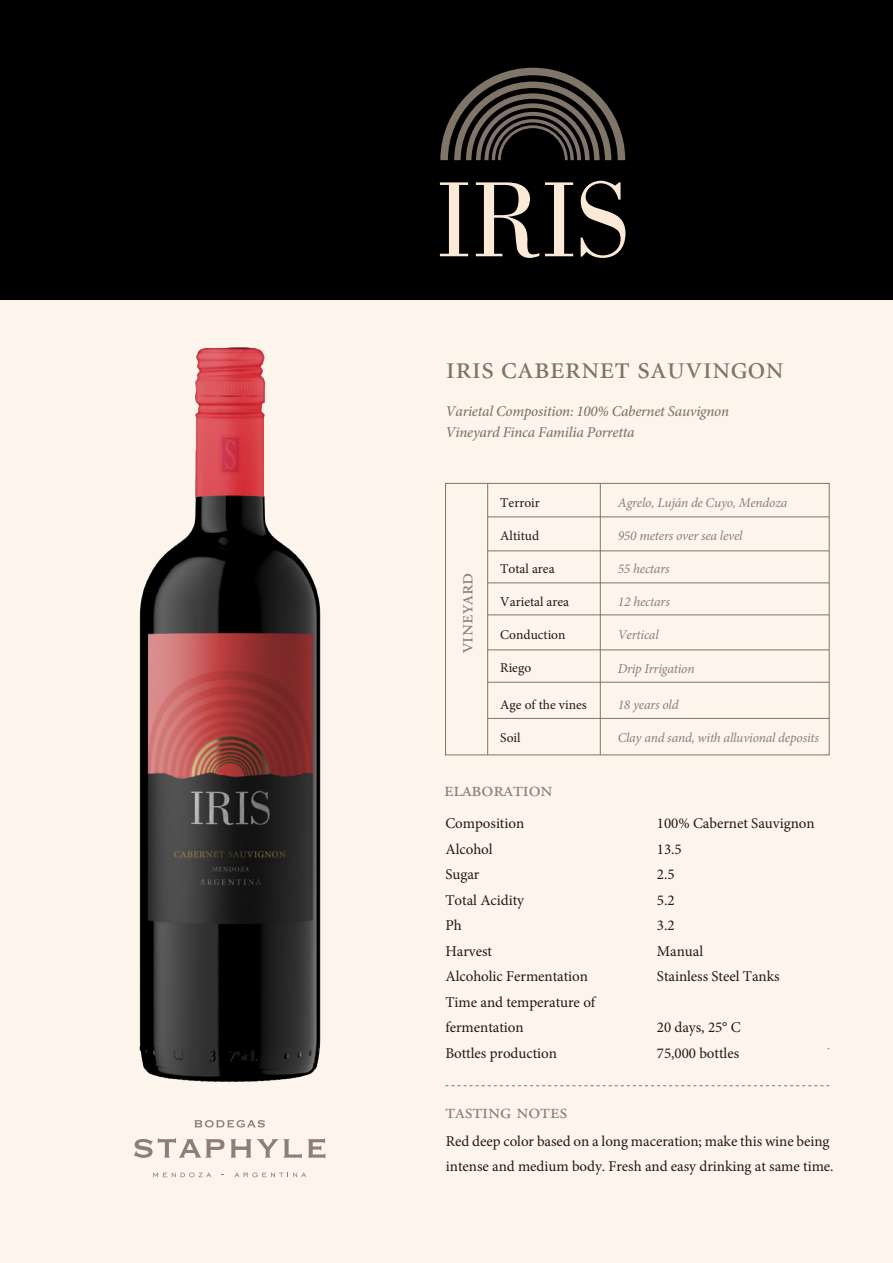
<style>
.page{position:relative;width:893px;height:1263px;background:#fdf4ec}
.page>*{position:absolute;margin:0;border:0;box-sizing:border-box;transform-origin:0 0}
.t1{font:32.25px "Minion Regular SC";letter-spacing:-.015em;color:#7e7468}
.t2{font:21px "Adobe Garamond Regular SC";letter-spacing:-.005em;color:#8d7e78}
.t3{font:15px/25.5px "Minion Pro";letter-spacing:-.005em;color:#211915}
.t4{font:italic 500 15px/21px "Minion Pro";letter-spacing:-.015em;color:#7e7468}
.t5{font:italic 13.5px "Minion Pro";letter-spacing:-.015em;color:#8d7e78}
.t6{font:13.5px "Minion Pro";color:#201813}
</style>
<div class="page">
<div style="left:0;top:0;width:893px;height:300px;background:#000"></div>
<hr style="left:600px;top:483px;width:1px;height:272px;background:#7e7468">
<hr style="left:488px;top:517px;width:341px;height:1px;background:#7e7468">
<hr style="left:488px;top:551px;width:341px;height:1px;background:#7e7468">
<hr style="left:488px;top:583px;width:341px;height:1px;background:#7e7468">
<hr style="left:488px;top:615px;width:341px;height:1px;background:#7e7468">
<hr style="left:488px;top:650px;width:341px;height:1px;background:#7e7468">
<hr style="left:488px;top:718px;width:341px;height:1px;background:#7e7468">
<hr style="left:488px;top:682px;width:341px;height:1px;background:#7e7468">
<svg style="left:526px;top:1085px;width:303px;height:1px"></svg>
<svg style="left:134px;top:1138px;width:90px;height:20px"></svg>
<svg style="left:231px;top:1139px;width:20px;height:18px"></svg>
<svg style="left:257px;top:1139px;width:45px;height:19px"></svg>
<svg style="left:308px;top:1138px;width:17px;height:20px"></svg>
<svg style="left:153px;top:1172px;width:58px;height:5px"></svg>
<svg style="left:234px;top:1172px;width:72px;height:5px"></svg>
<svg style="left:195px;top:1120px;width:70px;height:8px"></svg>
<img style="left:139px;top:347px;width:387px;height:740px">
<svg style="left:440px;top:68px;width:185px;height:92px"></svg>
<svg style="left:440px;top:182px;width:28px;height:74px"></svg>
<svg style="left:476px;top:182px;width:63px;height:76px"></svg>
<svg style="left:545px;top:182px;width:28px;height:74px"></svg>
<svg style="left:581px;top:181px;width:44px;height:77px"></svg>
<h1 class="t1" style="left:446px;top:352px;width:340px">iris cabernet sauvingon</h1>
<p class="t4" style="left:445px;top:401px;width:285px">Varietal Composition: 100% Cabernet Sauvignon<br>Vineyard Finca Familia Porretta</p>
<h2 class="t2" style="left:455px;top:653px;width:82px;rotate:-90deg">vineyard</h2>
<p class="t6" style="left:500px;top:493px;width:41px">Terroir</p>
<p class="t6" style="left:500px;top:526px;width:40px">Altitud</p>
<p class="t6" style="left:500px;top:559px;width:56px">Total area</p>
<p class="t6" style="left:500px;top:592px;width:70px">Varietal area</p>
<p class="t6" style="left:500px;top:625px;width:67px">Conduction</p>
<p class="t6" style="left:500px;top:658px;width:32px">Riego</p>
<p class="t6" style="left:500px;top:696px;width:88px">Age of the vines</p>
<p class="t6" style="left:500px;top:729px;width:22px">Soil</p>
<h2 class="t2" style="left:444px;top:778px;width:110px">elaboration</h2>
<p class="t5" style="left:618px;top:494px;width:171px">Agrelo, Luján de Cuyo, Mendoza</p>
<p class="t5" style="left:618px;top:527px;width:126px">950 meters over sea level</p>
<p class="t5" style="left:618px;top:560px;width:53px">55 hectars</p>
<p class="t5" style="left:618px;top:593px;width:53px">12 hectars</p>
<p class="t5" style="left:618px;top:626px;width:43px">Vertical</p>
<p class="t5" style="left:618px;top:659px;width:78px">Drip Irrigation</p>
<p class="t5" style="left:618px;top:696px;width:62px">18 years old</p>
<p class="t5" style="left:618px;top:729px;width:203px">Clay and sand, with alluvional deposits</p>
<p class="t3" style="left:445px;top:811px;width:151px">Composition<br>Alcohol<br>Sugar<br>Total Acidity<br>Ph<br>Harvest<br>Alcoholic Fermentation<br>Time and temperature of fermentation<br>Bottles production</p>
<p class="t3" style="left:657px;top:811px;width:159px">100% Cabernet Sauvignon<br>13.5<br>2.5<br>5.2<br>3.2<br>Manual<br>Stainless Steel Tanks</p>
<p class="t3" style="left:657px;top:1015px;width:85px">20 days, 25° C<br>75,000 bottles</p>
<h2 class="t2" style="left:445px;top:1100px;width:123px">tasting notes</h2>
<p class="t3" style="left:446px;top:1128px;width:389px">Red deep color based on a long maceration; make this wine being intense and medium body. Fresh and easy drinking at same time.</p>
</div>
